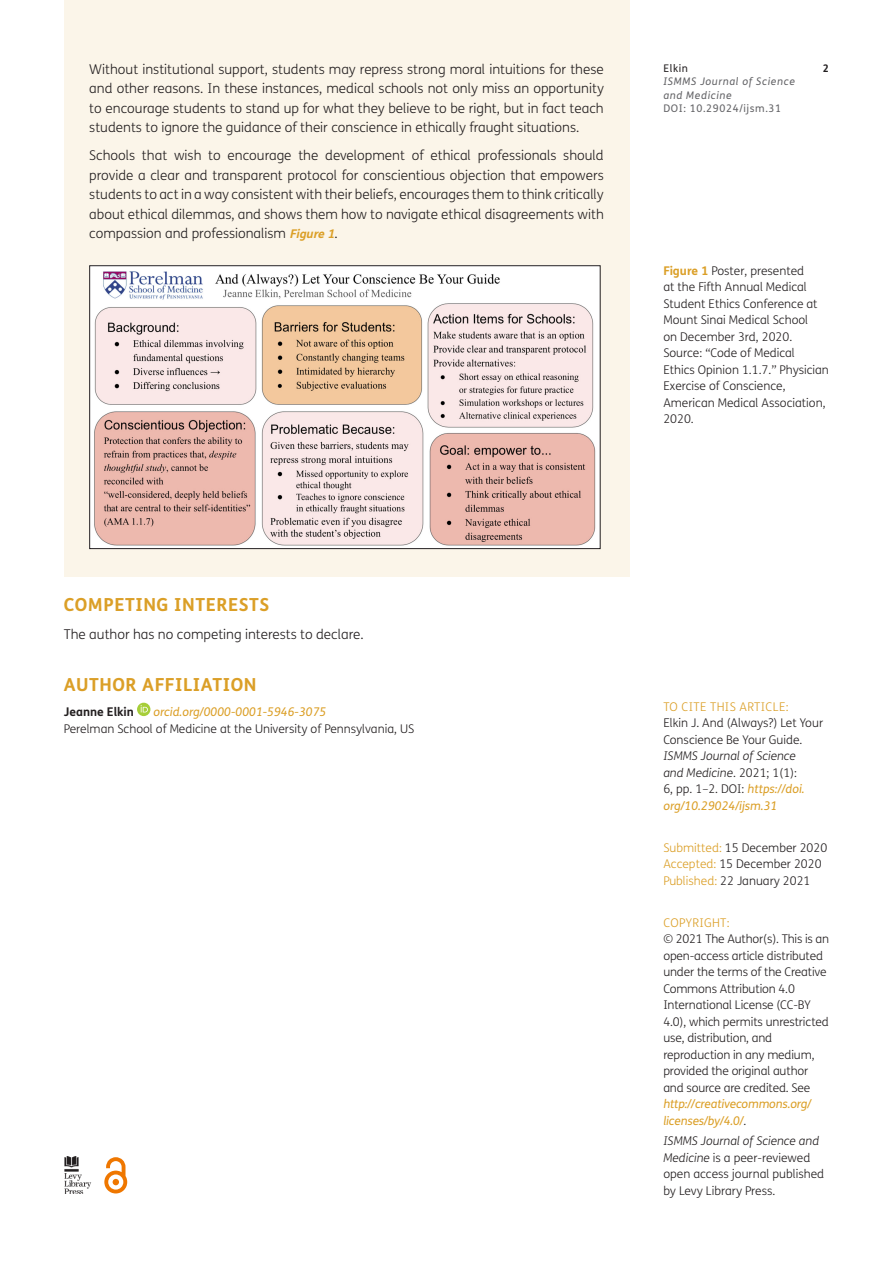
<style>
.page{position:relative;width:893px;height:1263px;background:#fff}
.page>*{position:absolute;margin:0;border:0;box-sizing:border-box;transform-origin:0 0}
.t1{font:700 18px "FS Me";letter-spacing:.03em;color:#db9f27}
.Body_Copy{font:300 13.5px/19.5px "FS Me";color:#231f20;text-align:justify}
.Meta{font:300 12px/16.5px "FS Me";letter-spacing:-.01em;color:#231f20}
.Figure_copy{font:300 12px/16.5px "FS Me";color:#231f20}
.Meta_Titles{font:300 12px "FS Me";letter-spacing:.03em;color:#db9f27}
.Meta-2{font:700 12px "FS Me";color:#231f20}
.t2{font:italic 10.5px/13.5px "FS Me";letter-spacing:.06em;color:#636366}
.t3{font:10.5px "FS Me";letter-spacing:.06em;color:#636366}
.t4{font:10.5px "FS Me";letter-spacing:.06em;color:#231f20}
.t5{font:700 10.5px "FS Me";color:#231f20}
.s1{font-weight:700;font-style:italic;font-size:12px;color:#db9f27}
.s2{font-weight:700;color:#db9f27}
.s3{font-weight:400;font-style:italic;color:#db9f27}
.s4{font-style:italic}
.s5{color:#db9f27}
</style>
<div class="page">
<svg style="left:104px;top:1157px;width:23px;height:36px"></svg>
<img style="left:64px;top:1157px;width:27px;height:37px">
<svg style="left:137px;top:703px;width:13px;height:13px"></svg>
<svg style="left:141px;top:705px;width:7px;height:7px"></svg>
<div style="left:64px;top:0;width:565px;height:576px;background:#fbf5e9"></div>
<img style="left:91px;top:267px;width:508px;height:280px">
<div style="left:89px;top:265px;width:512px;height:284px;border:1px solid #231f20"></div>
<p class="Body_Copy" style="left:89px;top:60px;width:516px">Without institutional support, students may repress strong moral intuitions for these and other reasons. In these instances, medical schools not only miss an opportunity to encourage students to stand up for what they believe to be right, but in fact teach students to ignore the guidance of their conscience in ethically fraught situations.</p>
<p class="Body_Copy" style="left:89px;top:146px;width:516px">Schools that wish to encourage the development of ethical professionals should provide a clear and transparent protocol for conscientious objection that empowers students to act in a way consistent with their beliefs, encourages them to think critically about ethical dilemmas, and shows them how to navigate ethical disagreements with compassion and professionalism <span class="s1">Figure 1</span>.</p>
<p class="t4" style="left:663px;top:62px;width:26px">Elkin</p>
<p class="t5" style="left:823px;top:61px;width:8px">2</p>
<p class="t2" style="left:663px;top:75px;width:133px">ISMMS Journal of Science and Medicine</p>
<p class="t3" style="left:663px;top:102px;width:119px">DOI: 10.29024/ijsm.31</p>
<p class="Figure_copy" style="left:663px;top:262px;width:167px"><span class="s2">Figure 1</span> Poster, presented<br>at the Fifth Annual Medical<br>Student Ethics Conference at<br>Mount Sinai Medical School<br>on December 3rd, 2020.<br>Source: “Code of Medical<br>Ethics Opinion 1.1.7.” Physician<br>Exercise of Conscience,<br>American Medical Association,<br>2020.</p>
<h1 class="t1" style="left:64px;top:593px;width:207px">COMPETING INTERESTS</h1>
<p class="Body_Copy" style="left:64px;top:625px;width:301px">The author has no competing interests to declare.</p>
<h1 class="t1" style="left:64px;top:673px;width:194px">AUTHOR AFFILIATION</h1>
<p class="Meta-2" style="left:64px;top:704px;width:72px">Jeanne Elkin</p>
<p class="Meta" style="left:64px;top:704px;width:352px;text-align:center"><span class="s3">orcid.org/0000-0001-5946-3075<br></span>Perelman School of Medicine at the University of Pennsylvania, US</p>
<p class="Meta_Titles" style="left:663px;top:699px;width:127px">TO CITE THIS ARTICLE:</p>
<p class="Meta" style="left:663px;top:715px;width:161px">Elkin J. And (Always?) Let Your<br>Conscience Be Your Guide.<br><span class="s4">ISMMS Journal of Science<br>and Medicine</span>. 2021; 1(1):<br>6, pp. 1–2. DOI: <span class="s3">https://doi. org/10.29024/ijsm.31</span></p>
<p class="Meta" style="left:663px;top:839px;width:165px"><span class="s5">Submitted:</span> 15 December 2020<br><span class="s5">Accepted:</span> 15 December 2020<br><span class="s5">Published:</span> 22 January 2021</p>
<p class="Meta_Titles" style="left:663px;top:915px;width:68px">COPYRIGHT:</p>
<p class="Meta" style="left:663px;top:931px;width:167px">© 2021 The Author(s). This is an open-access article distributed under the terms of the Creative<br>Commons Attribution 4.0<br>International License (CC-BY<br>4.0), which permits unrestricted use, distribution, and reproduction in any medium, provided the original author and source are credited. See <span class="s3">http://creativecommons.org/ licenses/by/4.0/</span>.</p>
<p class="Meta" style="left:663px;top:1133px;width:162px"><span class="s4">ISMMS Journal of Science and<br>Medicine</span> is a peer-reviewed open access journal published by Levy Library Press.</p>
</div>
